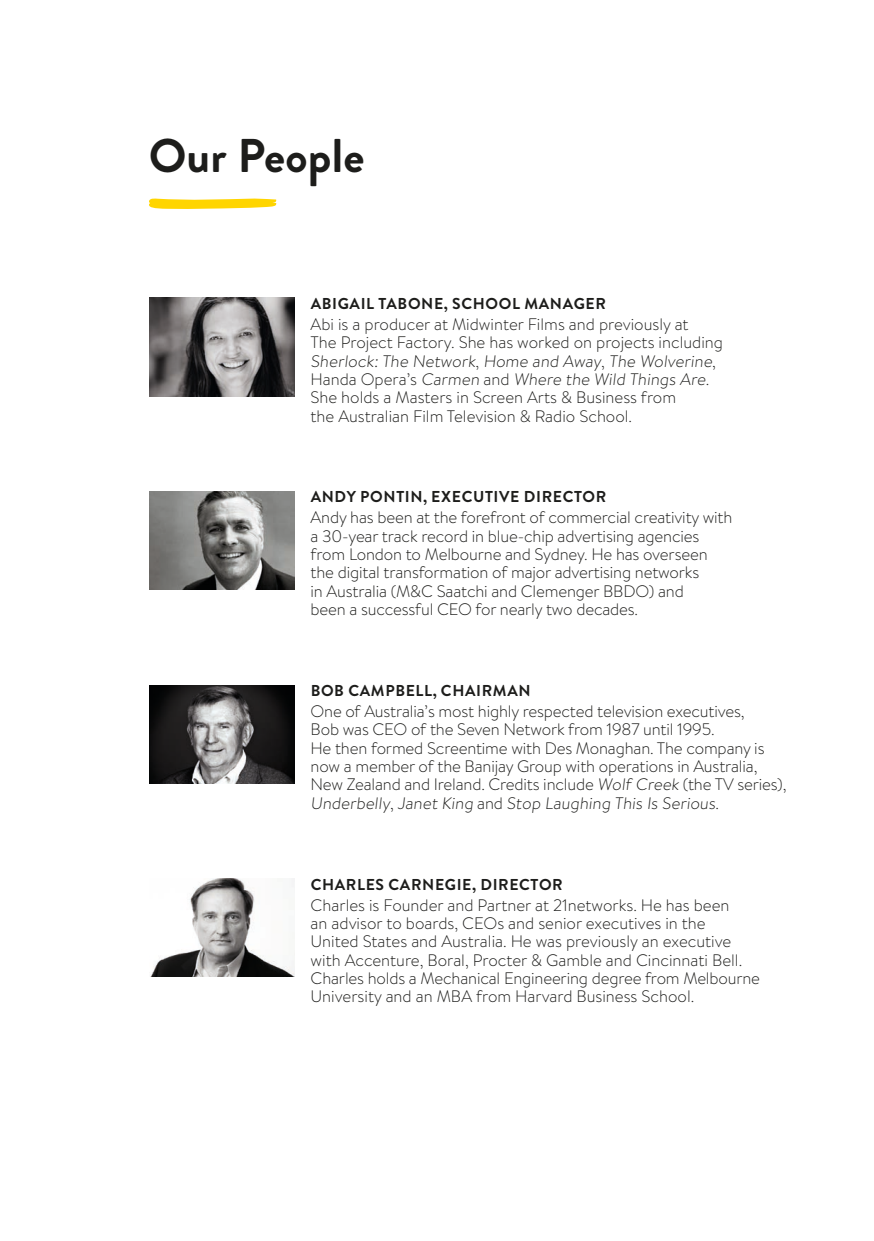
<style>
.page{position:relative;width:874px;height:1241px;background:#fff}
.page>*{position:absolute;margin:0;border:0;box-sizing:border-box;transform-origin:0 0}
._111{font:700 47.25px "Brandon Grotesque";letter-spacing:.005em;color:#1d1d1b}
.people{font:300 16.62px/18.4px "Brandon Text";letter-spacing:-.01em;color:#1d1d1b}
.people_bold{font:700 15.75px "Brandon Grotesque";letter-spacing:.04em;color:#1d1d1b}
</style>
<div class="page">
<svg style="left:149px;top:198px;width:127px;height:11px"></svg>
<img style="left:149px;top:298px;width:145px;height:98px">
<img style="left:149px;top:491px;width:145px;height:98px">
<img style="left:149px;top:685px;width:145px;height:98px">
<img style="left:151px;top:878px;width:143px;height:98px">
<h1 class="_111" style="left:149px;top:123px;width:217px">Our People</h1>
<p class="people_bold" style="left:310px;top:292px;width:296px">ABIGAIL TABONE, SCHOOL MANAGER</p>
<p class="people" style="left:310px;top:314px;width:413px">Abi is a producer at Midwinter Films and previously at<br>The Project Factory. She has worked on projects including Sherlock: The Network, Home and Away, The Wolverine, Handa Opera’s Carmen and Where the Wild Things Are.<br>She holds a Masters in Screen Arts &amp; Business from<br>the Australian Film Television &amp; Radio School.</p>
<p class="people_bold" style="left:310px;top:486px;width:297px">ANDY PONTIN, EXECUTIVE DIRECTOR</p>
<p class="people" style="left:310px;top:507px;width:423px">Andy has been at the forefront of commercial creativity with a 30-year track record in blue-chip advertising agencies from London to Melbourne and Sydney. He has overseen the digital transformation of major advertising networks<br>in Australia (M&amp;C Saatchi and Clemenger BBDO) and<br>been a successful CEO for nearly two decades.</p>
<p class="people_bold" style="left:310px;top:679px;width:221px">BOB CAMPBELL, CHAIRMAN</p>
<p class="people" style="left:310px;top:701px;width:477px">One of Australia’s most highly respected television executives,<br>Bob was CEO of the Seven Network from 1987 until 1995.<br>He then formed Screentime with Des Monaghan. The company is now a member of the Banijay Group with operations in Australia, New Zealand and Ireland. Credits include Wolf Creek (the TV series), Underbelly, Janet King and Stop Laughing This Is Serious.</p>
<p class="people_bold" style="left:310px;top:873px;width:253px">CHARLES CARNEGIE, DIRECTOR</p>
<p class="people" style="left:310px;top:894px;width:451px">Charles is Founder and Partner at 21networks. He has been<br>an advisor to boards, CEOs and senior executives in the<br>United States and Australia. He was previously an executive with Accenture, Boral, Procter &amp; Gamble and Cincinnati Bell.<br>Charles holds a Mechanical Engineering degree from Melbourne University and an MBA from Harvard Business School.</p>
</div>
